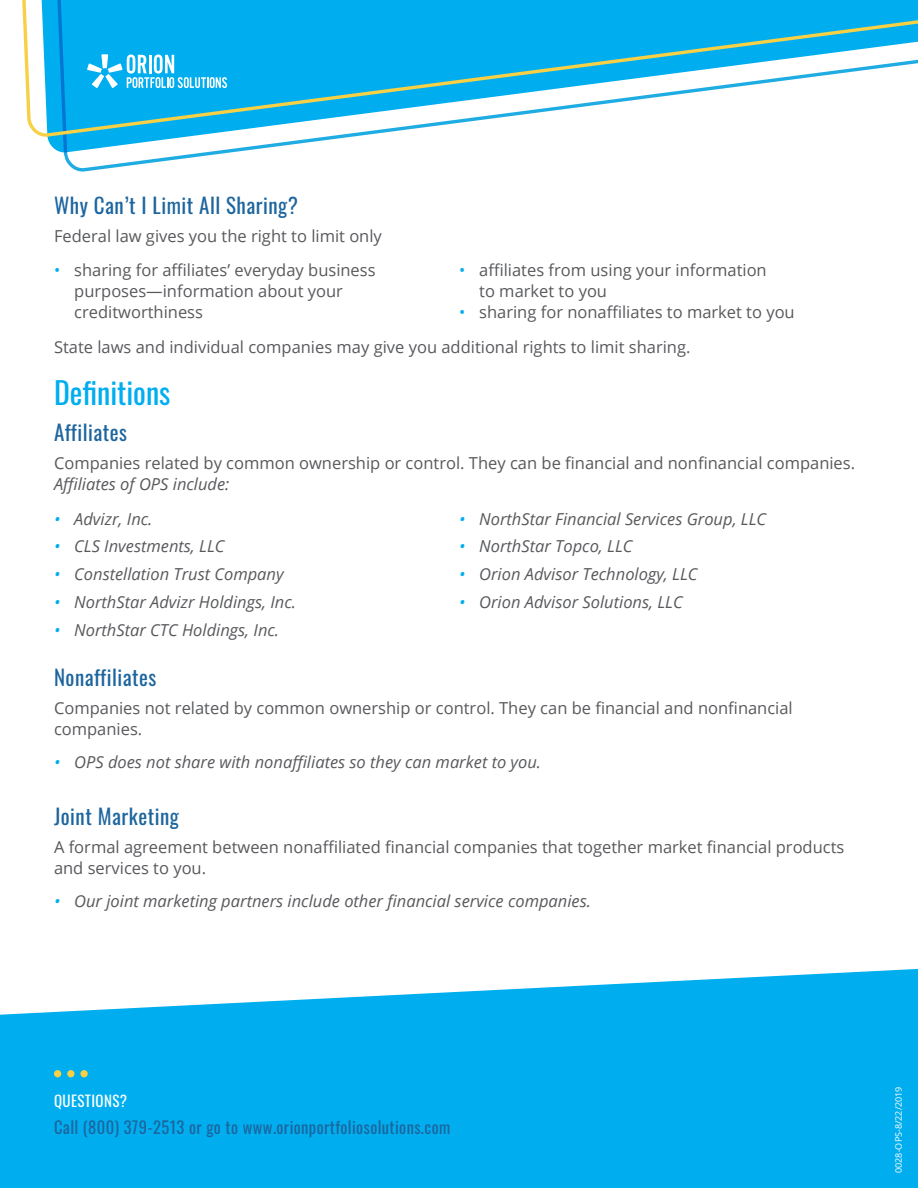
<style>
.page{position:relative;width:918px;height:1188px;background:#fff}
.page>*{position:absolute;margin:0;border:0;box-sizing:border-box;transform-origin:0 0}
.Subhead_1{font:30px "Oswald";color:#00aeef}
.Subhead_2{font:21px "Oswald";letter-spacing:.025em;color:#1d659e}
.Body_Text_11pt{font:16.5px/21px "Open Sans";color:#58595c}
.t1{font:italic 16.5px "Open Sans";color:#58595c}
.Footer_Contact_Small{font:16.5px "Oswald";letter-spacing:.025em;color:#1d659e}
.Footer_Headline_Smal{font:15px "Oswald";letter-spacing:.025em;color:#fff}
.Compliance_Code_Reve{font:9px "Open Sans";color:#fff}
.s1{color:#00aeef}
.s2{font-style:italic}
</style>
<div class="page">
<svg style="left:47px;top:138px;width:295px;height:34px"></svg>
<svg style="left:22px;top:0;width:896px;height:138px"></svg>
<svg style="left:87px;top:54px;width:140px;height:34px"></svg>
<svg style="left:0;top:969px;width:918px;height:219px;background:#1ab6f0"></svg>
<div style="left:54px;top:1070px;width:7px;height:7px;background:#f7d045;border-radius:50%"></div>
<div style="left:67px;top:1070px;width:8px;height:7px;background:#f7d045;border-radius:50%"></div>
<div style="left:80px;top:1070px;width:8px;height:7px;background:#f7d045;border-radius:50%"></div>
<p class="Subhead_2" style="left:54px;top:187px;width:246px">Why Can’t I Limit All Sharing?</p>
<p class="Body_Text_11pt" style="left:54px;top:225px;width:329px">Federal law gives you the right to limit only</p>
<p class="Body_Text_11pt" style="left:74px;top:259px;width:303px;text-indent:-20px"><span class="s1">•</span> sharing for affiliates’ everyday business purposes—information about your creditworthiness</p>
<p class="Body_Text_11pt" style="left:479px;top:259px;width:289px;text-indent:-20px"><span class="s1">•</span> affiliates from using your information to market to you</p>
<p class="Body_Text_11pt" style="left:459px;top:301px;width:337px"><span class="s1">•</span> sharing for nonaffiliates to market to you</p>
<p class="Body_Text_11pt" style="left:54px;top:336px;width:638px">State laws and individual companies may give you additional rights to limit sharing.</p>
<p class="Subhead_1" style="left:54px;top:366px;width:118px">Definitions</p>
<p class="Subhead_2" style="left:54px;top:414px;width:74px">Affiliates</p>
<p class="Body_Text_11pt" style="left:54px;top:452px;width:803px">Companies related by common ownership or control. They can be financial and nonfinancial companies.<br><span class="s2">Affiliates of OPS include:</span></p>
<p class="t1" style="left:54px;top:507px;width:100px"><span class="s1">•</span> Advizr, Inc.</p>
<p class="t1" style="left:54px;top:535px;width:172px"><span class="s1">•</span> CLS Investments, LLC</p>
<p class="t1" style="left:54px;top:563px;width:231px"><span class="s1">•</span> Constellation Trust Company</p>
<p class="t1" style="left:54px;top:591px;width:243px"><span class="s1">•</span> NorthStar Advizr Holdings, Inc.</p>
<p class="t1" style="left:54px;top:618px;width:227px"><span class="s1">•</span> NorthStar CTC Holdings, Inc.</p>
<p class="t1" style="left:459px;top:507px;width:309px"><span class="s1">•</span> NorthStar Financial Services Group, LLC</p>
<p class="t1" style="left:459px;top:535px;width:175px"><span class="s1">•</span> NorthStar Topco, LLC</p>
<p class="t1" style="left:459px;top:563px;width:240px"><span class="s1">•</span> Orion Advisor Technology, LLC</p>
<p class="t1" style="left:459px;top:591px;width:225px"><span class="s1">•</span> Orion Advisor Solutions, LLC</p>
<p class="Subhead_2" style="left:54px;top:659px;width:104px">Nonaffiliates</p>
<p class="Body_Text_11pt" style="left:54px;top:697px;width:740px">Companies not related by common ownership or control. They can be financial and nonfinancial companies.</p>
<p class="t1" style="left:54px;top:751px;width:489px"><span class="s1">•</span> OPS does not share with nonaffiliates so they can market to you.</p>
<p class="Subhead_2" style="left:54px;top:798px;width:126px">Joint Marketing</p>
<p class="Body_Text_11pt" style="left:54px;top:836px;width:792px">A formal agreement between nonaffiliated financial companies that together market financial products and services to you.</p>
<p class="t1" style="left:54px;top:890px;width:539px"><span class="s1">•</span> Our joint marketing partners include other financial service companies.</p>
<p class="Footer_Headline_Smal" style="left:54px;top:1088px;width:75px">QUESTIONS?</p>
<p class="Footer_Contact_Small" style="left:54px;top:1113px;width:398px">Call (800) 379-2513 or go to www.orionportfoliosolutions.com</p>
<p class="Compliance_Code_Reve" style="left:892px;top:1173px;width:88px;rotate:-90deg">0028-OPS-8/22/2019</p>
<p class="Compliance_Code_Reve" style="left:892px;top:1168px;width:59px;rotate:-90deg">660 A67</p>
</div>
